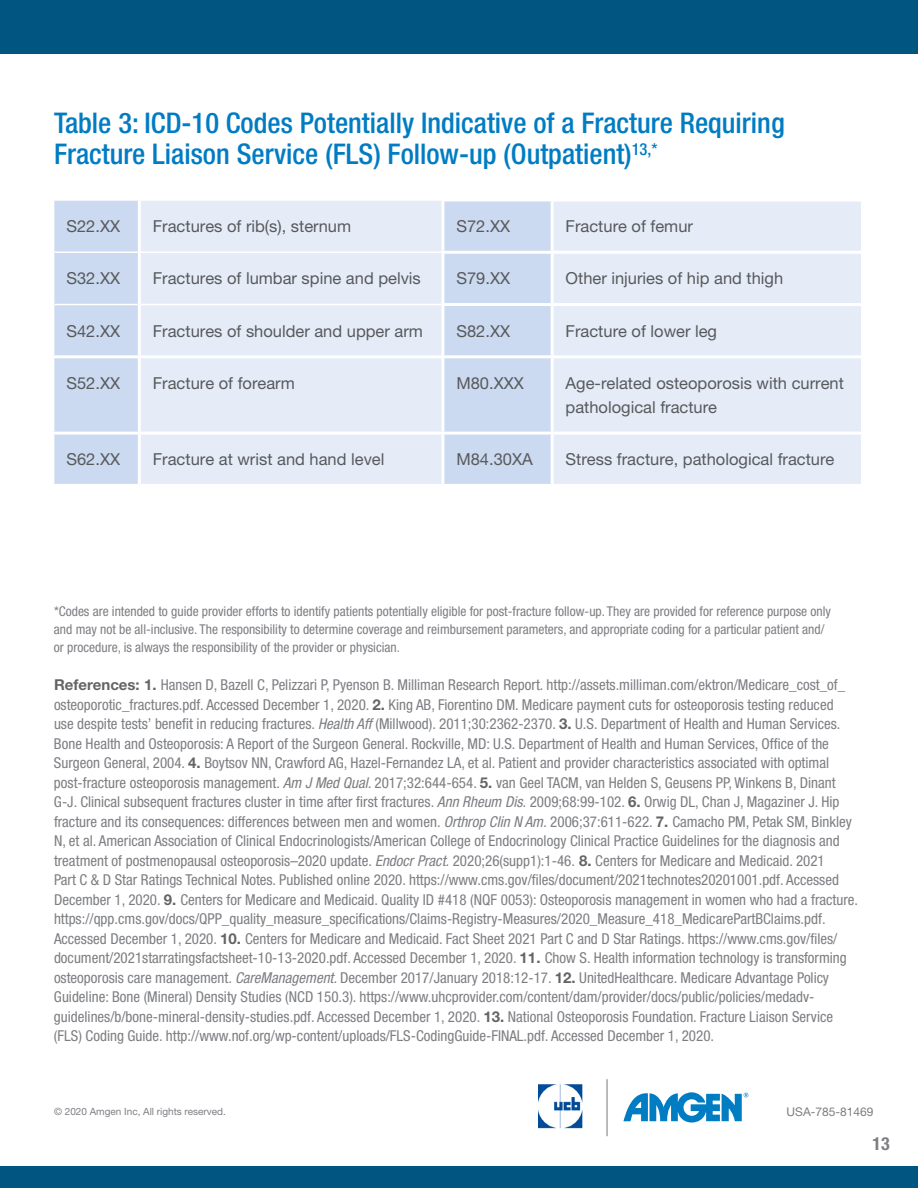
<style>
.page{position:relative;width:918px;height:1188px;background:#fff}
.page>*{position:absolute;margin:0;border:0;box-sizing:border-box;transform-origin:0 0}
.t1{font:500 condensed 28.5px/31.5px "Helvetica Neue LT Pro";color:#007cc3}
.t2{font:700 condensed 18px "Helvetica Neue LT Std";color:#7c7e82}
.t3{font:16.5px/24px "Helvetica Neue LT Pro";color:#58595b}
.t4{font:condensed 15px/19.5px "Helvetica Neue LT Pro";color:#7c7e82}
.t5{font:condensed 13.5px/18px "Helvetica Neue LT Pro";color:#7c7e82}
.t6{font:12px "Helvetica Neue LT Pro";color:#7c7e82}
.t7{font:10.05px "Helvetica Neue LT Pro";color:#7c7e82}
.s1{font-weight:700;font-stretch:normal;color:#636466}
.s2{font-style:italic}
</style>
<div class="page">
<div style="left:1px;top:0;width:917px;height:54px;background:#005581"></div>
<div style="left:1px;top:1167px;width:917px;height:21px;background:#005581"></div>
<div style="left:54px;top:201px;width:84px;height:283px;background:#cbdaf0"></div>
<svg style="left:141px;top:201px;width:720px;height:283px;background:#e1e9f6"></svg>
<hr style="left:54px;top:252px;width:84px;height:1px;background:#fff">
<hr style="left:141px;top:252px;width:300px;height:1px;background:#fff">
<hr style="left:54px;top:304px;width:84px;height:1px;background:#fff">
<hr style="left:141px;top:304px;width:300px;height:1px;background:#fff">
<hr style="left:441px;top:201px;width:3px;height:50px;background:#fff">
<hr style="left:551px;top:201px;width:3px;height:50px;background:#fff">
<hr style="left:441px;top:251px;width:111px;height:3px;background:#fff">
<hr style="left:441px;top:254px;width:3px;height:49px;background:#fff">
<hr style="left:552px;top:251px;width:312px;height:3px;background:#fff">
<hr style="left:551px;top:254px;width:3px;height:49px;background:#fff">
<hr style="left:441px;top:303px;width:111px;height:3px;background:#fff">
<hr style="left:441px;top:306px;width:3px;height:49px;background:#fff">
<hr style="left:552px;top:303px;width:312px;height:3px;background:#fff">
<hr style="left:551px;top:306px;width:3px;height:49px;background:#fff">
<hr style="left:51px;top:355px;width:88px;height:3px;background:#fff">
<hr style="left:139px;top:355px;width:304px;height:3px;background:#fff">
<hr style="left:443px;top:355px;width:109px;height:3px;background:#fff">
<hr style="left:441px;top:358px;width:3px;height:74px;background:#fff">
<hr style="left:552px;top:355px;width:312px;height:3px;background:#fff">
<hr style="left:551px;top:358px;width:3px;height:74px;background:#fff">
<hr style="left:51px;top:432px;width:88px;height:3px;background:#fff">
<hr style="left:139px;top:432px;width:304px;height:3px;background:#fff">
<hr style="left:443px;top:432px;width:109px;height:3px;background:#fff">
<hr style="left:441px;top:435px;width:3px;height:49px;background:#fff">
<hr style="left:552px;top:432px;width:312px;height:3px;background:#fff">
<hr style="left:551px;top:435px;width:3px;height:49px;background:#fff">
<img style="left:539px;top:1085px;width:44px;height:44px">
<hr style="left:607px;top:1079px;width:1px;height:57px;background:#7c7e82">
<svg style="left:623px;top:1092px;width:125px;height:31px"></svg>
<h1 class="t1" style="left:54px;top:107px;width:732px">Table 3: ICD-10 Codes Potentially Indicative of a Fracture Requiring<br>Fracture Liaison Service (FLS) Follow-up (Outpatient)<sup>13,*</sup></h1>
<p class="t3" style="left:66px;top:214px;width:55px">S22.XX</p>
<p class="t3" style="left:153px;top:214px;width:200px">Fractures of rib(s), sternum</p>
<p class="t3" style="left:456px;top:214px;width:55px">S72.XX</p>
<p class="t3" style="left:566px;top:214px;width:129px">Fracture of femur</p>
<p class="t3" style="left:66px;top:266px;width:55px">S32.XX</p>
<p class="t3" style="left:153px;top:266px;width:270px">Fractures of lumbar spine and pelvis</p>
<p class="t3" style="left:456px;top:266px;width:55px">S79.XX</p>
<p class="t3" style="left:566px;top:266px;width:219px">Other injuries of hip and thigh</p>
<p class="t3" style="left:66px;top:318px;width:55px">S42.XX</p>
<p class="t3" style="left:153px;top:318px;width:272px">Fractures of shoulder and upper arm</p>
<p class="t3" style="left:456px;top:318px;width:55px">S82.XX</p>
<p class="t3" style="left:566px;top:318px;width:153px">Fracture of lower leg</p>
<p class="t3" style="left:66px;top:371px;width:55px">S52.XX</p>
<p class="t3" style="left:153px;top:371px;width:144px">Fracture of forearm</p>
<p class="t3" style="left:456px;top:371px;width:69px">M80.XXX</p>
<p class="t3" style="left:566px;top:371px;width:280px">Age-related osteoporosis with current pathological fracture</p>
<p class="t3" style="left:66px;top:447px;width:55px">S62.XX</p>
<p class="t3" style="left:153px;top:447px;width:233px">Fracture at wrist and hand level</p>
<p class="t3" style="left:456px;top:447px;width:78px">M84.30XA</p>
<p class="t3" style="left:566px;top:447px;width:270px">Stress fracture, pathological fracture</p>
<p class="t5" style="left:54px;top:602px;width:779px">*Codes are intended to guide provider efforts to identify patients potentially eligible for post-fracture follow-up. They are provided for reference purpose only and may not be all-inclusive. The responsibility to determine coverage and reimbursement parameters, and appropriate coding for a particular patient and/ or procedure, is always the responsibility of the provider or physician.</p>
<p class="t4" style="left:54px;top:675px;width:806px"><span class="s1">References: 1.</span> Hansen D, Bazell C, Pelizzari P, Pyenson B. Milliman Research Report. http://assets.milliman.com/ektron/Medicare_cost_of_ osteoporotic_fractures.pdf. Accessed December 1, 2020. <span class="s1">2.</span> King AB, Fiorentino DM. Medicare payment cuts for osteoporosis testing reduced<br>use despite tests’ benefit in reducing fractures. <span class="s2">Health Aff</span>(Millwood). 2011;30:2362-2370. <span class="s1">3.</span> U.S. Department of Health and Human Services.<br>Bone Health and Osteoporosis: A Report of the Surgeon General. Rockville, MD: U.S. Department of Health and Human Services, Office of the Surgeon General, 2004. <span class="s1">4.</span> Boytsov NN, Crawford AG, Hazel-Fernandez LA, et al. Patient and provider characteristics associated with optimal post-fracture osteoporosis management. <span class="s2">Am JMed Qual.</span>2017;32:644-654. <span class="s1">5.</span> van Geel TACM, van Helden S, Geusens PP, Winkens B, Dinant G-J. Clinical subsequent fractures cluster in time after first fractures. <span class="s2">Ann Rheum Dis.</span>2009;68:99-102. <span class="s1">6.</span> Orwig DL, Chan J, Magaziner J. Hip fracture and its consequences: differences between men and women. <span class="s2">Orthrop Clin N Am.</span>2006;37:611-622. <span class="s1">7.</span> Camacho PM, Petak SM, Binkley N, et al. American Association of Clinical Endocrinologists/American College of Endocrinology Clinical Practice Guidelines for the diagnosis and treatment of postmenopausal osteoporosis–2020 update. <span class="s2">EndocrPract.</span>2020;26(supp1):1-46. <span class="s1">8.</span> Centers for Medicare and Medicaid. 2021<br>Part C &amp; D Star Ratings Technical Notes. Published online 2020. https://www.cms.gov/files/document/2021technotes20201001.pdf. Accessed December 1, 2020. <span class="s1">9.</span> Centers for Medicare and Medicaid. Quality ID #418 (NQF 0053): Osteoporosis management in women who had a fracture. https://qpp.cms.gov/docs/QPP_quality_measure_specifications/Claims-Registry-Measures/2020_Measure_418_MedicarePartBClaims.pdf.<br>Accessed December 1, 2020. <span class="s1">10.</span> Centers for Medicare and Medicaid. Fact Sheet 2021 Part C and D Star Ratings. https://www.cms.gov/files/ document/2021starratingsfactsheet-10-13-2020.pdf. Accessed December 1, 2020. <span class="s1">11.</span> Chow S. Health information technology is transforming osteoporosis care management. <span class="s2">CareManagement.</span>December 2017/January 2018:12-17. <span class="s1">12.</span> UnitedHealthcare. Medicare Advantage Policy Guideline: Bone (Mineral) Density Studies (NCD 150.3). https://www.uhcprovider.com/content/dam/provider/docs/public/policies/medadv&shy;guidelines/b/bone-mineral-density-studies.pdf. Accessed December 1, 2020. <span class="s1">13.</span> National Osteoporosis Foundation. Fracture Liaison Service (FLS) Coding Guide. http://www.nof.org/wp-content/uploads/FLS-CodingGuide-FINAL.pdf. Accessed December 1, 2020.</p>
<p class="t7" style="left:54px;top:1105px;width:173px">© 2020 Amgen Inc, All rights reserved.</p>
<p class="t6" style="left:787px;top:1105px;width:88px">USA-785-81469</p>
<p class="t2" style="left:872px;top:1133px;width:19px">13</p>
</div>
